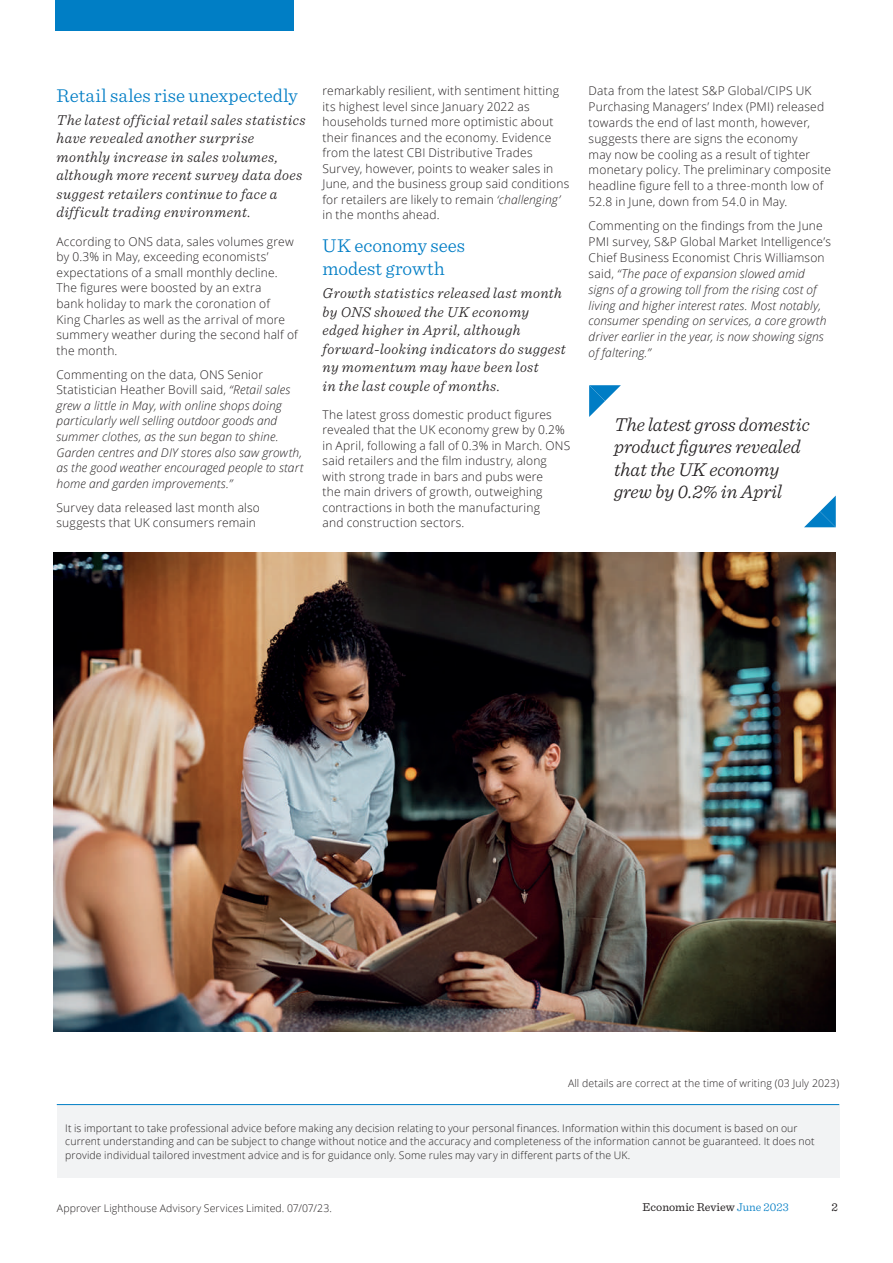
<style>
.page{position:relative;width:893px;height:1263px;background:#fff}
.page>*{position:absolute;margin:0;border:0;box-sizing:border-box;transform-origin:0 0}
.t1{font:italic 300 19.5px/22.5px "Sentinel";color:#231f20}
.t2{font:300 19.5px/23.9px "Sentinel";color:#007dc5}
.t3{font:italic 300 15px/18.6px "Sentinel";letter-spacing:.025em;color:#231f20}
.t4{font:300 12px/15.5px "Open Sans";letter-spacing:.015em;color:#231f20}
.t5{font:italic 300 12px/15.9px "Open Sans";letter-spacing:.01em;color:#231f20}
.t6{font:12px "Sentinel";color:#231f20}
.t7{font:300 10.5px/13.5px "Open Sans";letter-spacing:.01em;color:#231f20}
.s1{font-style:normal}
.s2{font-style:italic}
.s3{font-weight:300;color:#007dc5}
</style>
<div class="page">
<div style="left:55px;top:0;width:238px;height:31px;background:#007ec5"></div>
<div style="left:57px;top:1104px;width:782px;height:74px;background:#f2f3f4"></div>
<hr style="left:57px;top:1104px;width:782px;height:1px;background:#007dc5">
<svg style="left:804px;top:496px;width:32px;height:31px"></svg>
<svg style="left:589px;top:385px;width:32px;height:32px"></svg>
<img style="left:53px;top:552px;width:783px;height:479px">
<h1 class="t2" style="left:57px;top:82px;width:243px">Retail sales rise unexpectedly</h1>
<p class="t3" style="left:57px;top:109px;width:251px">The latest official retail sales statistics have revealed another surprise monthly increase in sales volumes, although more recent survey data does suggest retailers continue to face a difficult trading environment.</p>
<p class="t4" style="left:57px;top:233px;width:243px">According to ONS data, sales volumes grew by 0.3% in May, exceeding economists’ expectations of a small monthly decline.<br>The figures were boosted by an extra<br>bank holiday to mark the coronation of<br>King Charles as well as the arrival of more summery weather during the second half of the month.</p>
<p class="t5" style="left:57px;top:366px;width:248px"><span class="s1">Commenting on the data, ONS Senior Statistician Heather Bovill said,</span> “Retail sales grew a little in May, with online shops doing particularly well selling outdoor goods and summer clothes, as the sun began to shine.<br>Garden centres and DIY stores also saw growth, as the good weather encouraged people to start home and garden improvements.”</p>
<p class="t4" style="left:57px;top:499px;width:205px">Survey data released last month also suggests that UK consumers remain</p>
<p class="t4" style="left:323px;top:83px;width:248px">remarkably resilient, with sentiment hitting its highest level since January 2022 as households turned more optimistic about their finances and the economy. Evidence from the latest CBI Distributive Trades Survey, however, points to weaker sales in June, and the business group said conditions for retailers are likely to remain <span class="s2">‘challenging’ </span>in the months ahead.</p>
<h1 class="t2" style="left:323px;top:232px;width:144px">UK economy sees modest growth</h1>
<p class="t3" style="left:323px;top:283px;width:245px">Growth statistics released last month by ONS showed the UK economy edged higher in April, although forward-looking indicators do suggest ny momentum may have been lost<br>in the last couple of months.</p>
<p class="t4" style="left:323px;top:406px;width:249px">The latest gross domestic product figures revealed that the UK economy grew by 0.2% in April, following a fall of 0.3% in March. ONS said retailers and the film industry, along with strong trade in bars and pubs were<br>the main drivers of growth, outweighing contractions in both the manufacturing<br>and construction sectors.</p>
<p class="t4" style="left:589px;top:83px;width:244px;line-height:15.9px">Data from the latest S&amp;P Global/CIPS UK Purchasing Managers’ Index (PMI) released towards the end of last month, however, suggests there are signs the economy<br>may now be cooling as a result of tighter monetary policy. The preliminary composite headline figure fell to a three-month low of 52.8 in June, down from 54.0 in May.</p>
<p class="t5" style="left:589px;top:218px;width:244px"><span class="s1">Commenting on the findings from the June PMI survey, S&amp;P Global Market Intelligence’s Chief Business Economist Chris Williamson said,</span> “The pace of expansion slowed amid signs of a growing toll from the rising cost of living and higher interest rates. Most notably, consumer spending on services, a core growth driver earlier in the year, is now showing signs of faltering.”</p>
<h1 class="t1" style="left:614px;top:412px;width:197px">The latest gross domestic product figures revealed that the UK economy grew by 0.2% in April</h1>
<p class="t7" style="left:568px;top:1076px;width:273px">All details are correct at the time of writing (03 July 2023)</p>
<p class="t7" style="left:65px;top:1121px;width:751px">It is important to take professional advice before making any decision relating to your personal finances. Information within this document is based on our current understanding and can be subject to change without notice and the accuracy and completeness of the information cannot be guaranteed. It does not provide individual tailored investment advice and is for guidance only. Some rules may vary in different parts of the UK.</p>
<p class="t7" style="left:57px;top:1201px;width:277px">Approver Lighthouse Advisory Services Limited. 07/07/23.</p>
<p class="t6" style="left:643px;top:1198px;width:148px">Economic Review <span class="s3">June 2023</span></p>
<p class="t6" style="left:831px;top:1198px;width:8px">2</p>
</div>
